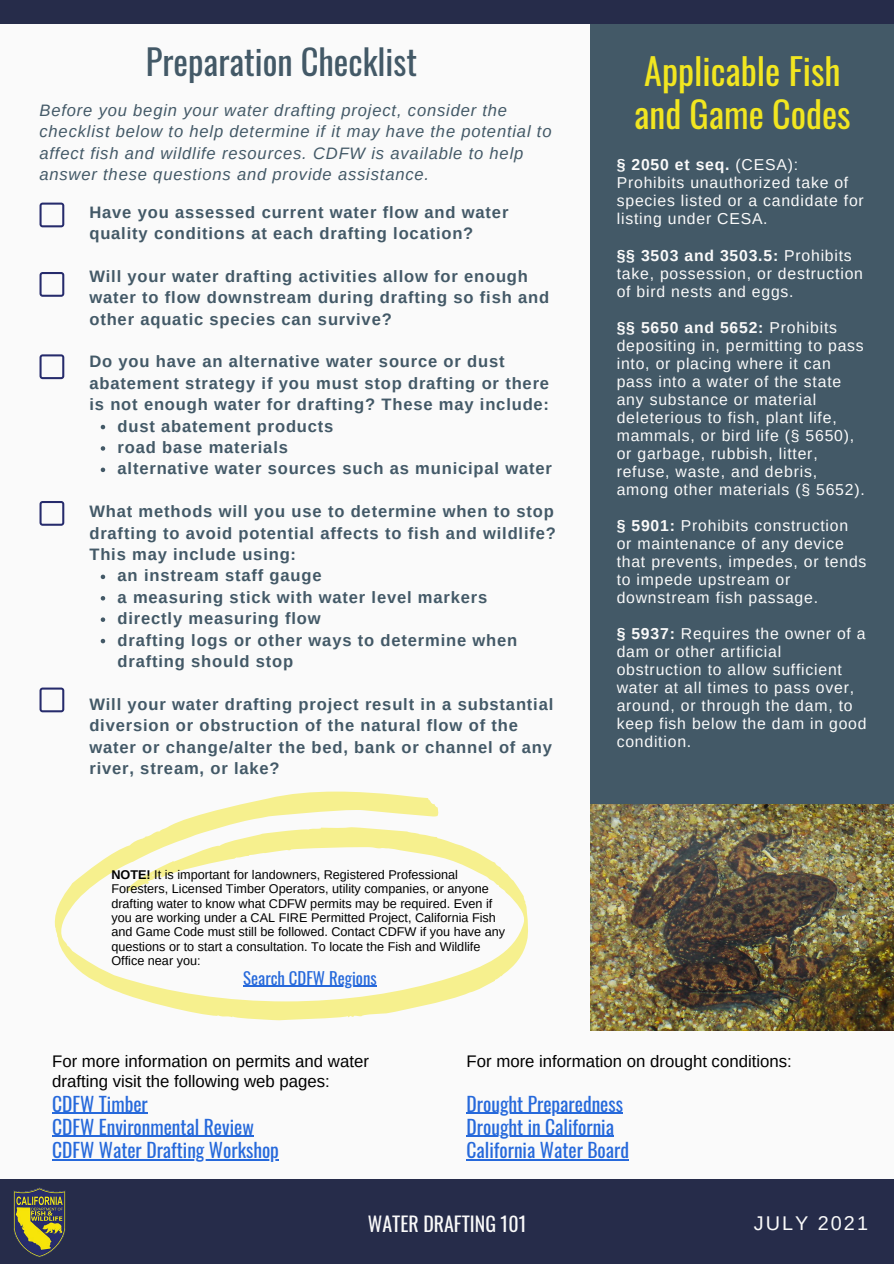
<style>
.page{position:relative;width:894px;height:1264px;background:#fff}
.page>*{position:absolute;margin:0;border:0;box-sizing:border-box;transform-origin:0 0}
.t1{font:36px/42.8px "Oswald";color:#f2e620}
.t2{font:34.65px "Oswald";color:#435967}
.t3{font:19.8px "Oswald";color:#fafafa}
.t4{font:19.8px "Arimo";letter-spacing:.1em;color:#fafafa}
.t5{font:19.5px "Oswald";color:#2669db}
.t6{font:16.8px/20.1px "Arimo";color:#000}
.t7{font:16.8px "Oswald";color:#2669db}
.t8{font:700 16.5px/21.5px "Arimo";letter-spacing:.05em;color:#435967}
.t9{font:italic 16.5px/21.5px "Arimo";letter-spacing:.05em;color:#435967}
.t10{font:15.75px/18px "Arimo";letter-spacing:.05em;color:#fafafa}
.t11{font:12.6px/14.4px "Arimo";color:#000}
.s1{font-weight:700}
</style>
<div class="page">
<div style="left:0;top:0;width:893px;height:1263px;background:#fafafa"></div>
<img style="left:590px;top:803px;width:303px;height:227px">
<div style="left:590px;top:24px;width:303px;height:779px;background:#435967"></div>
<svg style="left:54px;top:791px;width:474px;height:229px"></svg>
<hr style="left:466px;top:1135px;width:148px;height:1px;background:#2669db">
<hr style="left:466px;top:1112px;width:157px;height:1px;background:#2669db">
<hr style="left:52px;top:1159px;width:227px;height:1px;background:#2669db">
<hr style="left:243px;top:985px;width:133px;height:1px;background:#2669db">
<div style="left:0;top:0;width:893px;height:24px;background:#262c4a"></div>
<hr style="left:52px;top:1112px;width:96px;height:1px;background:#2669db">
<hr style="left:52px;top:1135px;width:202px;height:1px;background:#2669db">
<hr style="left:466px;top:1159px;width:163px;height:1px;background:#2669db">
<svg style="left:39px;top:202px;width:25px;height:25px"></svg>
<svg style="left:39px;top:272px;width:25px;height:25px"></svg>
<svg style="left:39px;top:354px;width:25px;height:25px"></svg>
<svg style="left:101px;top:425px;width:4px;height:4px"></svg>
<svg style="left:101px;top:446px;width:4px;height:4px"></svg>
<svg style="left:101px;top:467px;width:4px;height:5px"></svg>
<svg style="left:39px;top:501px;width:25px;height:25px"></svg>
<svg style="left:101px;top:574px;width:4px;height:5px"></svg>
<svg style="left:101px;top:596px;width:4px;height:4px"></svg>
<svg style="left:101px;top:617px;width:4px;height:5px"></svg>
<svg style="left:101px;top:639px;width:4px;height:4px"></svg>
<svg style="left:39px;top:687px;width:25px;height:25px"></svg>
<div style="left:0;top:1178px;width:893px;height:85px;background:#262c4a"></div>
<img style="left:0;top:1178px;width:79px;height:79px">
<h2 class="t2" style="left:146px;top:35px;width:273px">Preparation Checklist</h2>
<p class="t9" style="left:39px;top:99px;width:513px">Before you begin your water drafting project, consider the checklist below to help determine if it may have the potential to affect fish and wildlife resources. CDFW is available to help answer these questions and provide assistance.</p>
<p class="t8" style="left:89px;top:201px;width:420px">Have you assessed current water flow and water quality conditions at each drafting location?</p>
<p class="t8" style="left:89px;top:265px;width:461px">Will your water drafting activities allow for enough water to flow downstream during drafting so fish and other aquatic species can survive?</p>
<p class="t8" style="left:89px;top:351px;width:461px">Do you have an alternative water source or dust abatement strategy if you must stop drafting or there is not enough water for drafting? These may include:</p>
<p class="t8" style="left:118px;top:415px;width:217px">dust abatement products</p>
<p class="t8" style="left:118px;top:436px;width:172px">road base materials</p>
<p class="t8" style="left:118px;top:458px;width:436px">alternative water sources such as municipal water</p>
<p class="t8" style="left:89px;top:500px;width:468px">What methods will you use to determine when to stop drafting to avoid potential affects to fish and wildlife?<br>This may include using:</p>
<p class="t8" style="left:118px;top:565px;width:205px">an instream staff gauge</p>
<p class="t8" style="left:118px;top:586px;width:371px">a measuring stick with water level markers</p>
<p class="t8" style="left:118px;top:607px;width:204px">directly measuring flow</p>
<p class="t8" style="left:118px;top:629px;width:401px">drafting logs or other ways to determine when drafting should stop</p>
<p class="t8" style="left:89px;top:693px;width:465px">Will your water drafting project result in a substantial diversion or obstruction of the natural flow of the water or change/alter the bed, bank or channel of any river, stream, or lake?</p>
<p class="t11" style="left:111px;top:867px;width:395px"><span class="s1">NOTE!</span> It is important for landowners, Registered Professional Foresters, Licensed Timber Operators, utility companies, or anyone drafting water to know what CDFW permits may be required. Even if you are working under a CAL FIRE Permitted Project, California Fish and Game Code must still be followed. Contact CDFW if you have any questions or to start a consultation. To locate the Fish and Wildlife Office near you:</p>
<p class="t7" style="left:243px;top:964px;width:135px">Search CDFW Regions</p>
<h2 class="t1" style="left:634px;top:49px;width:218px">Applicable Fish and Game Codes</h2>
<p class="t10" style="left:616px;top:156px;width:248px"><span class="s1">§ 2050 et seq.</span> (CESA):<br>Prohibits unauthorized take of species listed or a candidate for listing under CESA.</p>
<p class="t10" style="left:616px;top:246px;width:248px"><span class="s1">§§ 3503 and 3503.5:</span> Prohibits take, possession, or destruction of bird nests and eggs.</p>
<p class="t10" style="left:616px;top:318px;width:249px"><span class="s1">§§ 5650 and 5652:</span> Prohibits depositing in, permitting to pass into, or placing where it can pass into a water of the state any substance or material deleterious to fish, plant life, mammals, or bird life (§ 5650), or garbage, rubbish, litter, refuse, waste, and debris, among other materials (§ 5652).</p>
<p class="t10" style="left:616px;top:516px;width:251px"><span class="s1">§ 5901:</span> Prohibits construction or maintenance of any device that prevents, impedes, or tends to impede upstream or downstream fish passage.</p>
<p class="t10" style="left:616px;top:624px;width:251px"><span class="s1">§ 5937:</span> Requires the owner of a dam or other artificial obstruction to allow sufficient water at all times to pass over, around, or through the dam, to keep fish below the dam in good condition.</p>
<p class="t6" style="left:52px;top:1051px;width:318px">For more information on permits and water drafting visit the following web pages:</p>
<p class="t6" style="left:466px;top:1051px;width:326px">For more information on drought conditions:</p>
<p class="t5" style="left:52px;top:1088px;width:97px">CDFW Timber</p>
<p class="t5" style="left:466px;top:1088px;width:158px">Drought Preparedness</p>
<p class="t5" style="left:52px;top:1111px;width:203px">CDFW Environmental Review</p>
<p class="t5" style="left:466px;top:1111px;width:149px">Drought in California</p>
<p class="t5" style="left:52px;top:1134px;width:228px">CDFW Water Drafting Workshop</p>
<p class="t5" style="left:466px;top:1134px;width:164px">California Water Board</p>
<p class="t3" style="left:368px;top:1208px;width:160px">WATER DRAFTING 101</p>
<p class="t4" style="left:753px;top:1211px;width:116px">JULY 2021</p>
</div>
